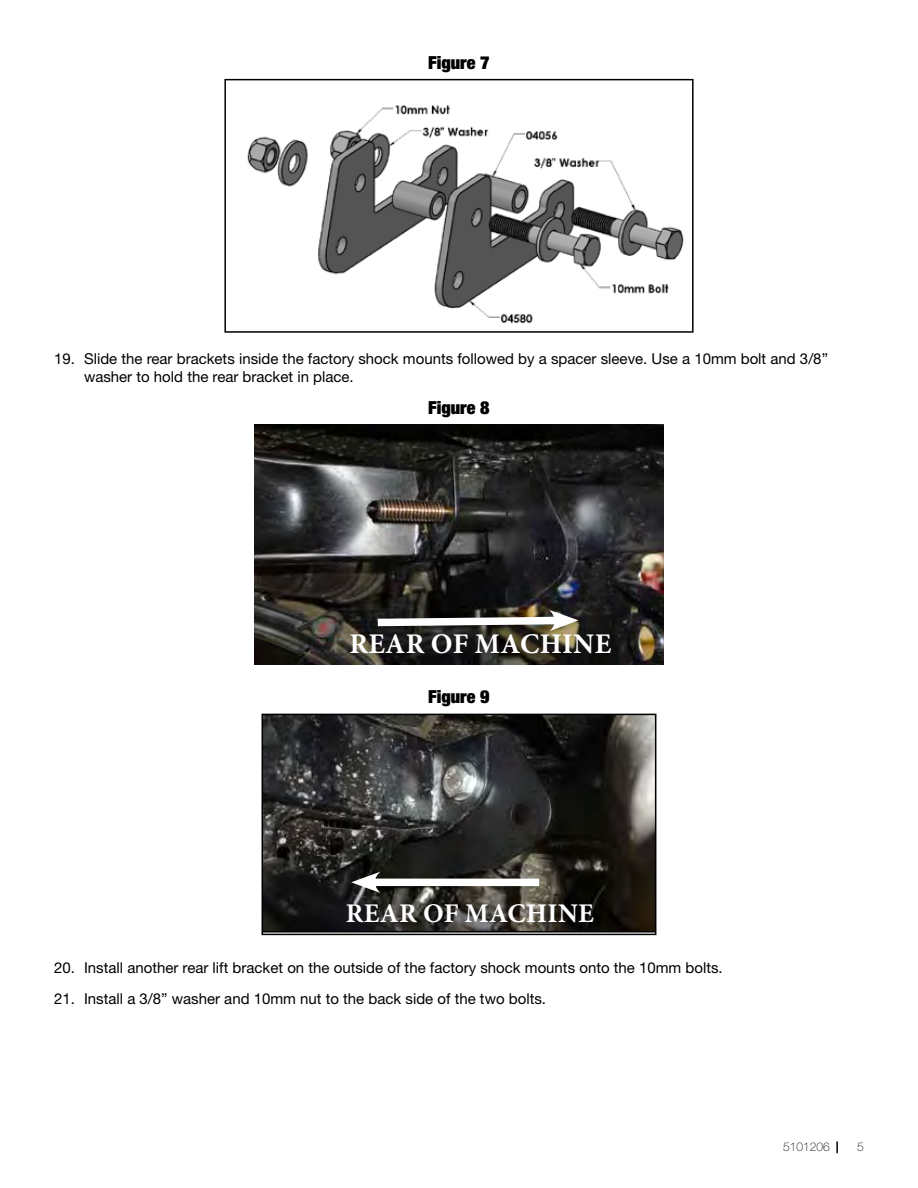
<style>
.page{position:relative;width:918px;height:1188px;background:#fff}
.page>*{position:absolute;margin:0;border:0;box-sizing:border-box;transform-origin:0 0}
.t1{font:700 28.5px "Minion Pro";letter-spacing:.01em;color:#fff}
.t2{font:700 27px "Minion Pro";letter-spacing:.01em;color:#fff}
.t3{font:900 expanded 18px "Helvetica Neue";color:#000}
.t4{font:15px/18px "Helvetica Neue";color:#000}
.t5{font:100 12px "Helvetica Neue";color:#000}
</style>
<div class="page">
<svg style="left:836px;top:1142px;width:2px;height:11px"></svg>
<img style="left:247px;top:105px;width:437px;height:219px">
<div style="left:224px;top:79px;width:470px;height:254px;border:2px solid #000"></div>
<img style="left:255px;top:424px;width:408px;height:240px">
<svg style="left:370px;top:610px;width:208px;height:21px"></svg>
<svg style="left:265px;top:717px;width:388px;height:215px;background:#31302d"></svg>
<div style="left:368px;top:879px;width:171px;height:7px;background:#fff"></div>
<svg style="left:351px;top:872px;width:29px;height:21px"></svg>
<div style="left:262px;top:714px;width:394px;height:221px;border:2px solid #000"></div>
<p class="t3" style="left:428px;top:51px;width:63px">Figure 7</p>
<p class="t4" style="left:84px;top:350px;width:746px;text-indent:-30px">19. Slide the rear brackets inside the factory shock mounts followed by a spacer sleeve. Use a 10mm bolt and 3/8” washer to hold the rear bracket in place.</p>
<p class="t3" style="left:428px;top:396px;width:63px">Figure 8</p>
<h1 class="t1" style="left:349px;top:624px;width:263px">REAR OF MACHINE</h1>
<p class="t3" style="left:428px;top:685px;width:63px">Figure 9</p>
<h2 class="t2" style="left:346px;top:894px;width:250px">REAR OF MACHINE</h2>
<p class="t4" style="left:54px;top:958px;width:670px">20. Install another rear lift bracket on the outside of the factory shock mounts onto the 10mm bolts.</p>
<p class="t4" style="left:54px;top:990px;width:494px">21. Install a 3/8” washer and 10mm nut to the back side of the two bolts.</p>
<p class="t5" style="left:783px;top:1140px;width:48px">5101206</p>
<p class="t5" style="left:857px;top:1140px;width:8px">5</p>
</div>
